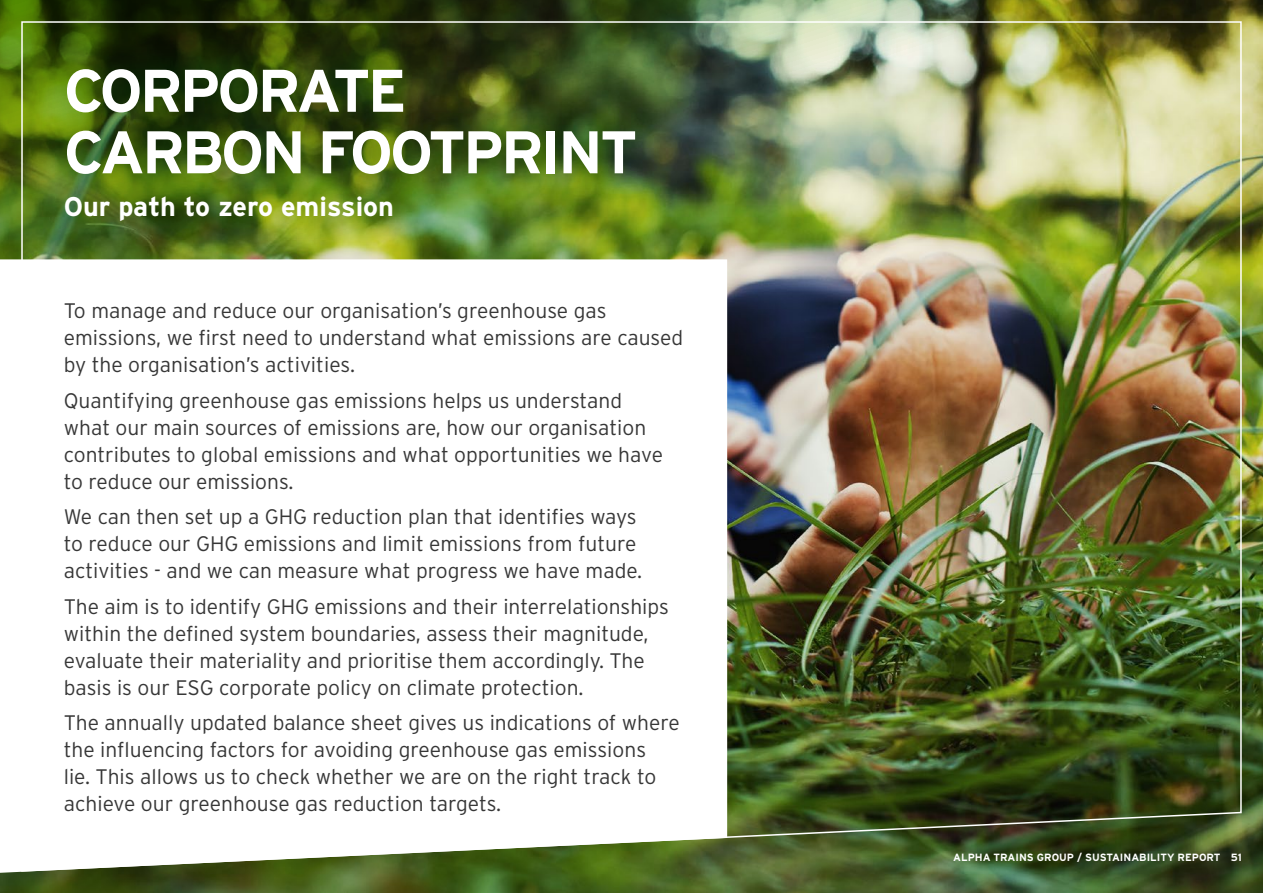
<style>
.page{position:relative;width:1263px;height:893px;background:#fff}
.page>*{position:absolute;margin:0;border:0;box-sizing:border-box;transform-origin:0 0}
.t1{font:700 60px/61.5px "Interstate";letter-spacing:-.05em;color:#fff}
.t2{font:700 27px "Interstate";color:#fff}
.t3{font:300 21px/27px "Interstate";color:#373737}
.t4{font:700 10.5px "Interstate";color:#fff}
</style>
<div class="page">
<img style="left:0;top:808px;width:1263px;height:85px">
<img style="left:0;top:0;width:1263px;height:808px">
<svg style="left:0;top:259px;width:727px;height:614px"></svg>
<img style="left:21px;top:21px;width:1221px;height:851px">
<h1 class="t1" style="left:64px;top:60px;width:575px">CORPORATE<br>CARBON FOOTPRINT</h1>
<p class="t2" style="left:64px;top:192px;width:332px">Our path to zero emission</p>
<p class="t3" style="left:64px;top:297px;width:621px">To manage and reduce our organisation’s greenhouse gas emissions, we first need to understand what emissions are caused by the organisation’s activities.</p>
<p class="t3" style="left:64px;top:387px;width:601px">Quantifying greenhouse gas emissions helps us understand what our main sources of emissions are, how our organisation contributes to global emissions and what opportunities we have to reduce our emissions.</p>
<p class="t3" style="left:64px;top:503px;width:580px">We can then set up a GHG reduction plan that identifies ways to reduce our GHG emissions and limit emissions from future activities - and we can measure what progress we have made.</p>
<p class="t3" style="left:64px;top:593px;width:607px">The aim is to identify GHG emissions and their interrelationships within the defined system boundaries, assess their magnitude, evaluate their materiality and prioritise them accordingly. The basis is our ESG corporate policy on climate protection.</p>
<p class="t3" style="left:64px;top:709px;width:617px">The annually updated balance sheet gives us indications of where the influencing factors for avoiding greenhouse gas emissions<br>lie. This allows us to check whether we are on the right track to achieve our greenhouse gas reduction targets.</p>
<p class="t4" style="left:953px;top:851px;width:290px">ALPHA TRAINS GROUP / SUSTAINABILITY REPORT 51</p>
</div>
